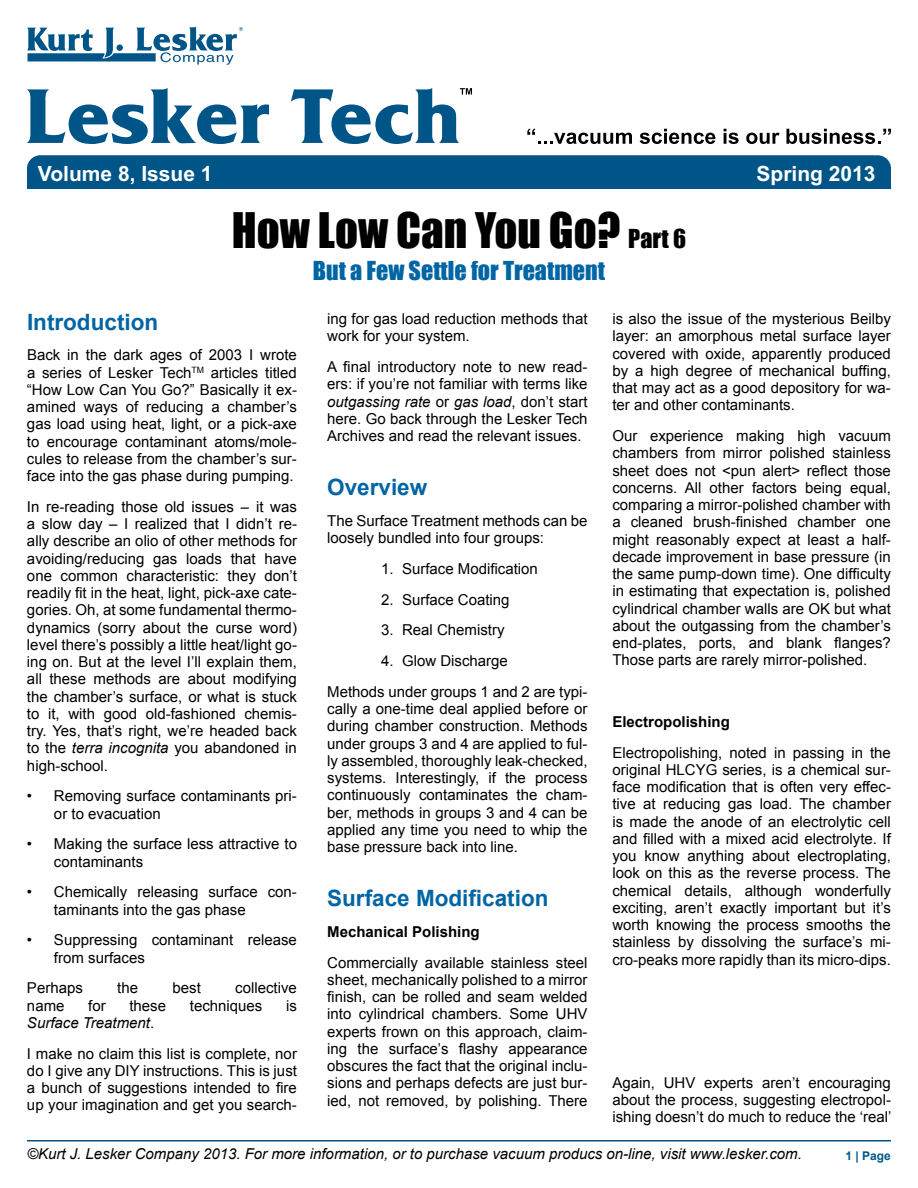
<style>
.page{position:relative;width:918px;height:1188px;background:#fff}
.page>*{position:absolute;margin:0;border:0;box-sizing:border-box;transform-origin:0 0}
.t1{font:45px "Impact";color:#000}
.t2{font:24px "Impact";color:#0065a4}
.t3{font:700 22.5px "Arial";color:#0065a4}
.t4{font:700 21px "Arial";color:#fff}
.t5{font:15px/17.2px "Arial";color:#000;text-align:justify}
.t6{font:italic 15px "Arial";color:#000}
.t7{font:700 15px "Arial";color:#000}
.t8{font:700 12px "Arial";color:#058}
.s1{font-size:24px}
.s2{font-style:italic}
</style>
<div class="page">
<svg style="left:27px;top:88px;width:242px;height:56px"></svg>
<svg style="left:27px;top:27px;width:216px;height:38px"></svg>
<svg style="left:527px;top:129px;width:105px;height:15px"></svg>
<svg style="left:640px;top:129px;width:75px;height:15px"></svg>
<svg style="left:724px;top:129px;width:15px;height:15px"></svg>
<svg style="left:746px;top:133px;width:34px;height:11px"></svg>
<svg style="left:786px;top:129px;width:105px;height:15px"></svg>
<div style="left:27px;top:155px;width:864px;height:34px;background:#058"></div>
<svg style="left:291px;top:88px;width:181px;height:56px"></svg>
<hr style="left:27px;top:1140px;width:864px;height:2px;background:#058">
<h3 class="t4" style="left:38px;top:160px;width:176px">Volume 8, Issue 1</h3>
<h3 class="t4" style="left:757px;top:160px;width:121px">Spring 2013</h3>
<h1 class="t1" style="left:232px;top:196px;width:456px">How Low Can You Go? <span class="s1">Part 6</span></h1>
<h3 class="t3" style="left:27px;top:307px;width:133px">Introduction</h3>
<p class="t5" style="left:27px;top:347px;width:272px">Back in the dark ages of 2003 I wrote a series of Lesker Tech<sup>TM</sup> articles titled “How Low Can You Go?” Basically it ex&shy;amined ways of reducing a chamber’s gas load using heat, light, or a pick-axe to encourage contaminant atoms/mole&shy;cules to release from the chamber’s sur&shy;face into the gas phase during pumping.</p>
<p class="t5" style="left:27px;top:498px;width:272px">In re-reading those old issues – it was a slow day – I realized that I didn’t re&shy;ally describe an olio of other methods for avoiding/reducing gas loads that have one common characteristic: they don’t readily fit in the heat, light, pick-axe cate&shy;gories. Oh, at some fundamental thermo&shy;dynamics (sorry about the curse word) level there’s possibly a little heat/light go&shy;ing on. But at the level I’ll explain them, all these methods are about modifying the chamber’s surface, or what is stuck to it, with good old-fashioned chemis&shy;try. Yes, that’s right, we’re headed back to the <span class="s2">terra incognita</span> you abandoned in high-school.</p>
<p class="t5" style="left:54px;top:788px;width:244px;text-indent:-27px">• Removing surface contaminants pri&shy;or to evacuation</p>
<p class="t5" style="left:54px;top:836px;width:245px;text-indent:-27px">• Making the surface less attractive to contaminants</p>
<p class="t5" style="left:54px;top:884px;width:244px;text-indent:-27px">• Chemically releasing surface con&shy;taminants into the gas phase</p>
<p class="t5" style="left:54px;top:932px;width:244px;text-indent:-27px">• Suppressing contaminant release from surfaces</p>
<p class="t5" style="left:27px;top:980px;width:57px">Perhaps</p>
<p class="t5" style="left:117px;top:980px;width:22px">the</p>
<p class="t5" style="left:173px;top:980px;width:30px">best</p>
<p class="t5" style="left:235px;top:980px;width:63px">collective</p>
<p class="t5" style="left:27px;top:997px;width:39px">name</p>
<p class="t5" style="left:88px;top:997px;width:19px">for</p>
<p class="t5" style="left:129px;top:997px;width:38px">these</p>
<p class="t5" style="left:190px;top:997px;width:74px">techniques</p>
<p class="t5" style="left:286px;top:997px;width:12px">is</p>
<p class="t5" style="left:27px;top:1007px;width:272px;line-height:30.8px"><span class="s2">Surface Treatment</span>.<br>I make no claim this list is complete, nor</p>
<p class="t5" style="left:27px;top:1062px;width:272px">do I give any DIY instructions. This is just a bunch of suggestions intended to fire up your imagination and get you search-</p>
<h2 class="t2" style="left:313px;top:252px;width:294px">But a Few Settle for Treatment</h2>
<p class="t5" style="left:327px;top:310px;width:262px">ing for gas load reduction methods that work for your system.</p>
<p class="t5" style="left:327px;top:358px;width:262px">A final introductory note to new read&shy;ers: if you’re not familiar with terms like <span class="s2">outgassing rate</span> or <span class="s2">gas load</span>, don’t start here. Go back through the Lesker Tech Archives and read the relevant issues.</p>
<h3 class="t3" style="left:327px;top:472px;width:102px">Overview</h3>
<p class="t5" style="left:327px;top:512px;width:262px">The Surface Treatment methods can be loosely bundled into four groups:</p>
<p class="t5" style="left:381px;top:560px;width:158px">1. Surface Modification</p>
<p class="t5" style="left:381px;top:591px;width:130px">2. Surface Coating</p>
<p class="t5" style="left:381px;top:622px;width:125px">3. Real Chemistry</p>
<p class="t5" style="left:327px;top:646px;width:262px;line-height:30.8px;text-indent:54px">4. Glow Discharge<br>Methods under groups 1 and 2 are typi-</p>
<p class="t5" style="left:327px;top:700px;width:262px">cally a one-time deal applied before or during chamber construction. Methods under groups 3 and 4 are applied to ful&shy;ly assembled, thoroughly leak-checked, systems. Interestingly, if the process continuously contaminates the cham&shy;ber, methods in groups 3 and 4 can be applied any time you need to whip the base pressure back into line.</p>
<h3 class="t3" style="left:327px;top:883px;width:223px">Surface Modification</h3>
<p class="t7" style="left:327px;top:922px;width:154px">Mechanical Polishing</p>
<p class="t5" style="left:327px;top:954px;width:262px">Commercially available stainless steel sheet, mechanically polished to a mirror finish, can be rolled and seam welded into cylindrical chambers. Some UHV experts frown on this approach, claim&shy;ing the surface’s flashy appearance obscures the fact that the original inclu&shy;sions and perhaps defects are just bur&shy;ied, not removed, by polishing. There</p>
<p class="t5" style="left:612px;top:310px;width:280px">is also the issue of the mysterious Beilby layer: an amorphous metal surface layer covered with oxide, apparently produced by a high degree of mechanical buffing, that may act as a good depository for wa&shy;ter and other contaminants.</p>
<p class="t5" style="left:612px;top:427px;width:280px">Our experience making high vacuum chambers from mirror polished stainless sheet does not &lt;pun alert&gt; reflect those concerns. All other factors being equal, comparing a mirror-polished chamber with a cleaned brush-finished chamber one might reasonably expect at least a half&shy;decade improvement in base pressure (in the same pump-down time). One difficulty in estimating that expectation is, polished cylindrical chamber walls are OK but what about the outgassing from the chamber’s end-plates, ports, and blank flanges?<br>Those parts are rarely mirror-polished.</p>
<p class="t7" style="left:612px;top:712px;width:119px">Electropolishing</p>
<p class="t5" style="left:612px;top:744px;width:280px">Electropolishing, noted in passing in the original HLCYG series, is a chemical sur&shy;face modification that is often very effec&shy;tive at reducing gas load. The chamber is made the anode of an electrolytic cell and filled with a mixed acid electrolyte. If you know anything about electroplating, look on this as the reverse process. The chemical details, although wonderfully exciting, aren’t exactly important but it’s worth knowing the process smooths the stainless by dissolving the surface’s mi&shy;cro-peaks more rapidly than its micro-dips.</p>
<p class="t5" style="left:612px;top:1074px;width:281px">Again, UHV experts aren’t encouraging about the process, suggesting electropol&shy;ishing doesn’t do much to reduce the ‘real’</p>
<p class="t6" style="left:27px;top:1144px;width:776px">©Kurt J. Lesker Company 2013. For more information, or to purchase vacuum producs on-line, visit www.lesker.com.</p>
<p class="t8" style="left:846px;top:1147px;width:47px">1 | Page</p>
</div>
